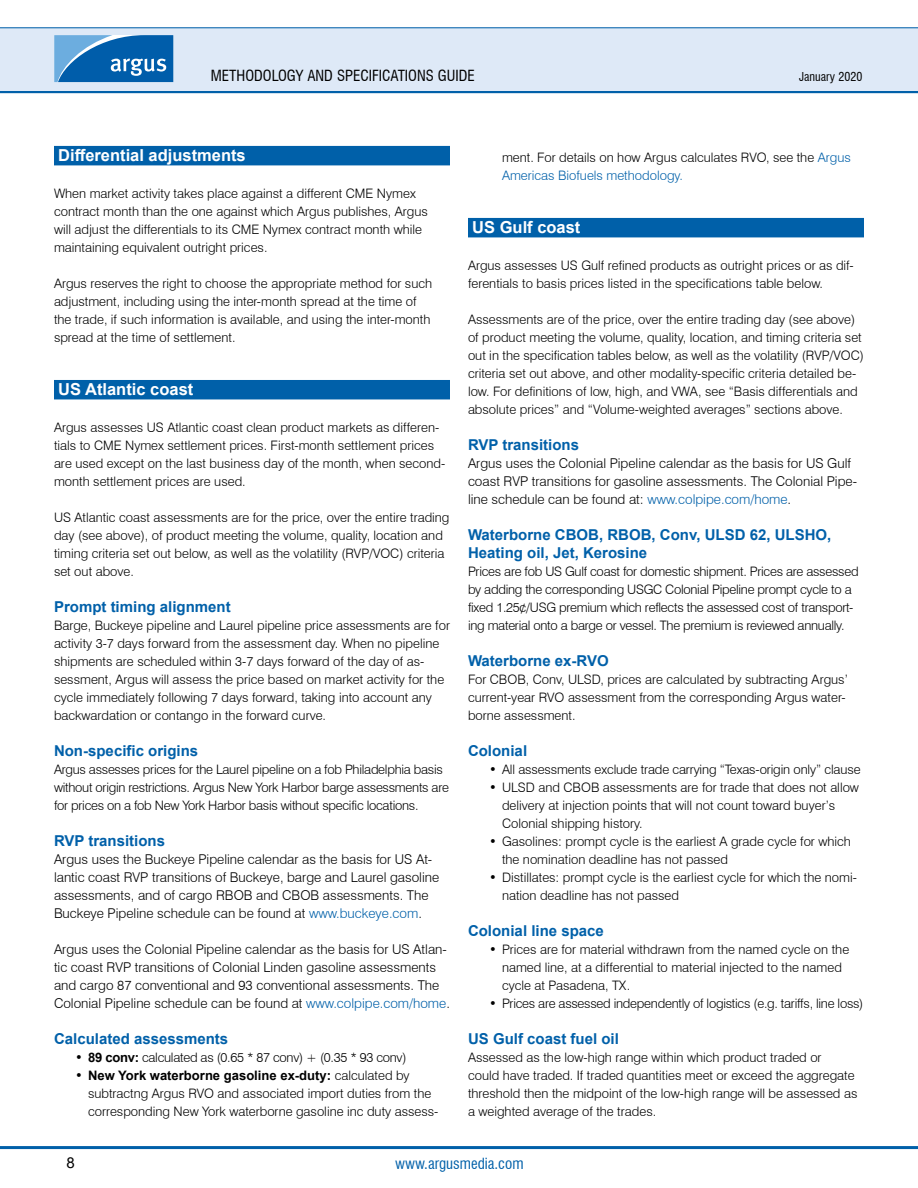
<style>
.page{position:relative;width:918px;height:1188px;background:#fff}
.page>*{position:absolute;margin:0;border:0;box-sizing:border-box;transform-origin:0 0}
.t1{font:700 16.5px "Arial";color:#fff}
.t2{font:700 15px/18px "Arial";color:#0060a9}
.t3{font:condensed 15px "Swiss 721 BT";color:#000}
.t4{font:condensed 15px "Swiss 721 BT";color:#0060a9}
.t5{font:15px "Arial";color:#000}
.t6{font:300 13.5px/18px "Swiss 721 BT";color:#000}
.t7{font:300 13.05px/18px "Swiss 721 BT";color:#000}
.t8{font:300 13.05px/18px "Swiss 721 BT";letter-spacing:-.02em;color:#000}
.t9{font:700 13.05px "Arial";color:#000}
.t10{font:condensed 12px "Swiss 721 BT";color:#000}
.s1{color:#0060a9}
.s2{font-family:"Arial";font-weight:700}
.s3{font-family:"Swiss 721 BT";font-weight:300}
</style>
<div class="page">
<hr style="left:0;top:90px;width:918px;height:3px;background:#0060a9">
<div style="left:0;top:28px;width:918px;height:63px;background:#dee9f7"></div>
<hr style="left:0;top:27px;width:918px;height:1px;background:#0060a9">
<hr style="left:0;top:1146px;width:918px;height:3px;background:#0060a9">
<svg style="left:54px;top:35px;width:119px;height:47px;background:#307ebd"></svg>
<div style="left:54px;top:146px;width:396px;height:19px;background:#0060a9"></div>
<div style="left:54px;top:380px;width:396px;height:19px;background:#0060a9"></div>
<div style="left:468px;top:218px;width:396px;height:19px;background:#0060a9"></div>
<p class="t3" style="left:211px;top:67px;width:265px">Methodology and specifications guide</p>
<p class="t10" style="left:799px;top:69px;width:65px">January 2020</p>
<p class="t1" style="left:58px;top:144px;width:189px">Differential adjustments</p>
<p class="t7" style="left:54px;top:184px;width:375px">When market activity takes place against a different CME Nymex contract month than the one against which Argus publishes, Argus will adjust the differentials to its CME Nymex contract month while maintaining equivalent outright prices.</p>
<p class="t7" style="left:54px;top:274px;width:380px">Argus reserves the right to choose the appropriate method for such adjustment, including using the inter-month spread at the time of the trade, if such information is available, and using the inter-month spread at the time of settlement.</p>
<p class="t1" style="left:58px;top:378px;width:137px">US Atlantic coast</p>
<p class="t7" style="left:54px;top:418px;width:393px">Argus assesses US Atlantic coast clean product markets as differen&shy;tials to CME Nymex settlement prices. First-month settlement prices are used except on the last business day of the month, when second&shy;month settlement prices are used.</p>
<p class="t7" style="left:54px;top:508px;width:397px">US Atlantic coast assessments are for the price, over the entire trading day (see above), of product meeting the volume, quality, location and timing criteria set out below, as well as the volatility (RVP/VOC) criteria set out above.</p>
<p class="t2" style="left:54px;top:598px;width:178px">Prompt timing alignment</p>
<p class="t7" style="left:54px;top:616px;width:398px">Barge, Buckeye pipeline and Laurel pipeline price assessments are for activity 3-7 days forward from the assessment day. When no pipeline shipments are scheduled within 3-7 days forward of the day of as&shy;sessment, Argus will assess the price based on market activity for the cycle immediately following 7 days forward, taking into account any backwardation or contango in the forward curve.</p>
<p class="t2" style="left:54px;top:742px;width:146px">Non-specific origins</p>
<p class="t8" style="left:54px;top:760px;width:397px">Argus assesses prices for the Laurel pipeline on a fob Philadelphia basis without origin restrictions. Argus New York Harbor barge assessments are for prices on a fob New York Harbor basis without specific locations.</p>
<p class="t2" style="left:54px;top:832px;width:113px">RVP transitions</p>
<p class="t6" style="left:54px;top:850px;width:387px">Argus uses the Buckeye Pipeline calendar as the basis for US At&shy;lantic coast RVP transitions of Buckeye, barge and Laurel gasoline assessments, and of cargo RBOB and CBOB assessments. The Buckeye Pipeline schedule can be found at <span class="s1">www.buckeye.com</span>.</p>
<p class="t6" style="left:54px;top:940px;width:397px">Argus uses the Colonial Pipeline calendar as the basis for US Atlan&shy;tic coast RVP transitions of Colonial Linden gasoline assessments and cargo 87 conventional and 93 conventional assessments. The Colonial Pipeline schedule can be found at <span class="s1">www.colpipe.com/home</span>.</p>
<p class="t2" style="left:54px;top:1030px;width:176px">Calculated assessments</p>
<p class="t8" style="left:75px;top:1048px;width:333px">• <span class="s2">89 conv:</span> calculated as (0.65 * 87 conv) + (0.35 * 93 conv)</p>
<p class="t9" style="left:75px;top:1066px;width:336px"><span class="s3">•</span> New York waterborne gasoline ex-duty: <span class="s3">calculated by</span></p>
<p class="t7" style="left:88px;top:1084px;width:352px">subtractng Argus RVO and associated import duties from the corresponding New York waterborne gasoline inc duty assess-</p>
<p class="t7" style="left:502px;top:148px;width:350px">ment. For details on how Argus calculates RVO, see the <span class="s1">Argus<br>Americas Biofuels methodology.</span></p>
<p class="t1" style="left:472px;top:216px;width:110px">US Gulf coast</p>
<p class="t7" style="left:468px;top:256px;width:387px">Argus assesses US Gulf refined products as outright prices or as dif&shy;ferentials to basis prices listed in the specifications table below.</p>
<p class="t7" style="left:468px;top:310px;width:397px">Assessments are of the price, over the entire trading day (see above) of product meeting the volume, quality, location, and timing criteria set out in the specification tables below, as well as the volatility (RVP/VOC) criteria set out above, and other modality-specific criteria detailed be&shy;low. For definitions of low, high, and VWA, see “Basis differentials and absolute prices” and “Volume-weighted averages” sections above.</p>
<p class="t2" style="left:468px;top:436px;width:113px">RVP transitions</p>
<p class="t6" style="left:468px;top:454px;width:391px">Argus uses the Colonial Pipeline calendar as the basis for US Gulf coast RVP transitions for gasoline assessments. The Colonial Pipe&shy;line schedule can be found at: <span class="s1">www.colpipe.com/home</span>.</p>
<p class="t2" style="left:468px;top:526px;width:365px">Waterborne CBOB, RBOB, Conv, ULSD 62, ULSHO,<br>Heating oil, Jet, Kerosine</p>
<p class="t8" style="left:468px;top:562px;width:392px">Prices are fob US Gulf coast for domestic shipment. Prices are assessed by adding the corresponding USGC Colonial Pipeline prompt cycle to a fixed 1.25¢/USG premium which reflects the assessed cost of transport&shy;ing material onto a barge or vessel. The premium is reviewed annually.</p>
<p class="t2" style="left:468px;top:652px;width:142px">Waterborne ex-RVO</p>
<p class="t7" style="left:468px;top:670px;width:381px">For CBOB, Conv, ULSD, prices are calculated by subtracting Argus’ current-year RVO assessment from the corresponding Argus water&shy;borne assessment.</p>
<p class="t2" style="left:468px;top:742px;width:61px">Colonial</p>
<p class="t7" style="left:489px;top:760px;width:373px">• All assessments exclude trade carrying “Texas-origin only” clause</p>
<p class="t7" style="left:502px;top:778px;width:359px;text-indent:-13px">• ULSD and CBOB assessments are for trade that does not allow delivery at injection points that will not count toward buyer’s<br>Colonial shipping history.</p>
<p class="t7" style="left:502px;top:832px;width:351px;text-indent:-13px">• Gasolines: prompt cycle is the earliest A grade cycle for which the nomination deadline has not passed</p>
<p class="t7" style="left:502px;top:868px;width:357px;text-indent:-13px">• Distillates: prompt cycle is the earliest cycle for which the nomi&shy;nation deadline has not passed</p>
<p class="t2" style="left:468px;top:922px;width:137px">Colonial line space</p>
<p class="t7" style="left:502px;top:940px;width:349px;text-indent:-13px">• Prices are for material withdrawn from the named cycle on the named line, at a differential to material injected to the named cycle at Pasadena, TX.</p>
<p class="t8" style="left:489px;top:994px;width:376px">• Prices are assessed independently of logistics (e.g. tariffs, line loss)</p>
<p class="t2" style="left:468px;top:1030px;width:152px">US Gulf coast fuel oil</p>
<p class="t7" style="left:468px;top:1048px;width:391px">Assessed as the low-high range within which product traded or<br>could have traded. If traded quantities meet or exceed the aggregate threshold then the midpoint of the low-high range will be assessed as a weighted average of the trades.</p>
<p class="t5" style="left:67px;top:1152px;width:10px">8</p>
<p class="t4" style="left:395px;top:1154px;width:130px">www.argusmedia.com</p>
</div>
